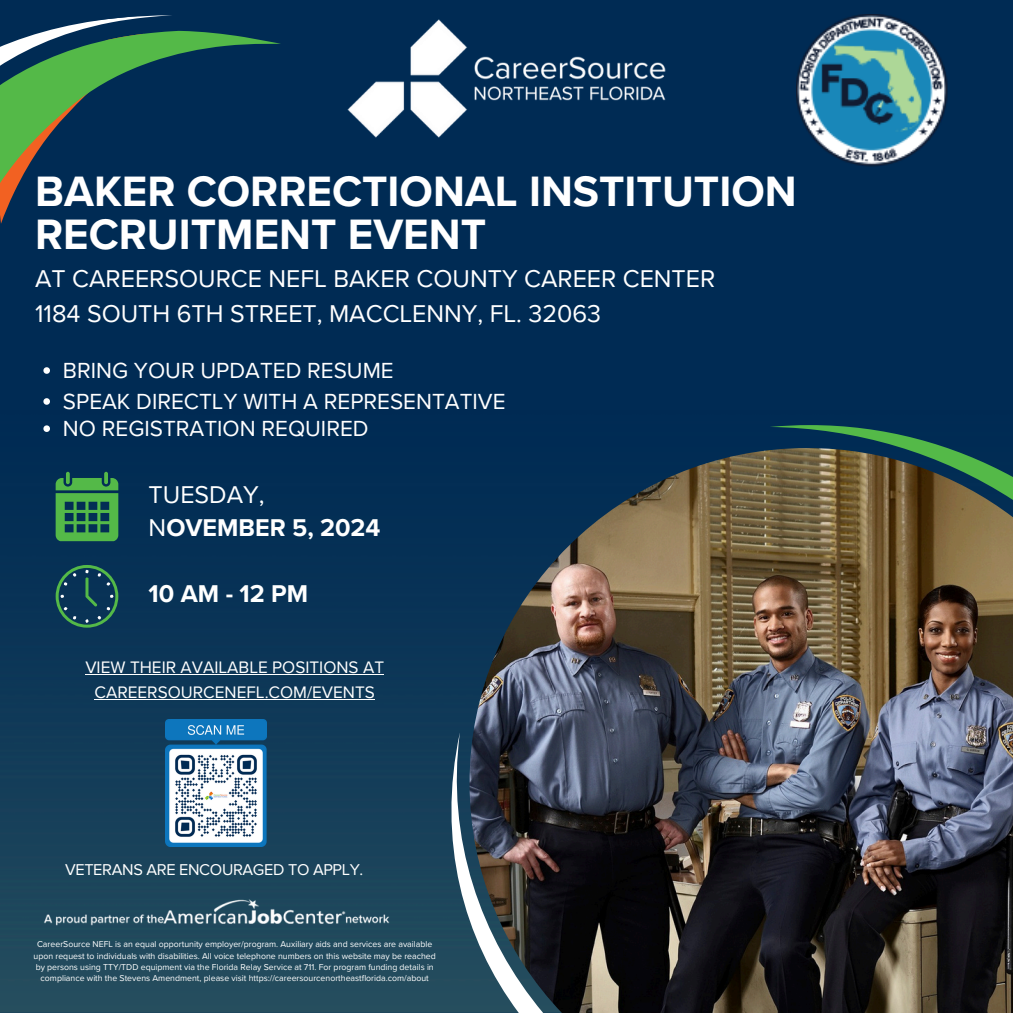
<style>
.page{position:relative;width:1013px;height:1013px;background:#fff}
.page>*{position:absolute;margin:0;border:0;box-sizing:border-box;transform-origin:0 0}
.t1{font:700 43.75px/43.1px "Proxima Nova";color:#fff}
.t2{font:25px/34.8px "Proxima Nova";color:#fff}
.t3{font:700 25px/32.8px "Proxima Nova";color:#fff}
.t4{font:22.5px "Proxima Nova";color:#fff}
.t5{font:17.12px/25.2px "Proxima Nova";color:#fff;text-align:center}
.t6{font:16.25px "Proxima Nova";letter-spacing:-.02em;color:#fff}
.t7{font:8.75px/11.2px "Proxima Nova";color:#fff;text-align:center}
.s1{font-weight:400}
</style>
<div class="page">
<div style="left:0;top:0;width:1012px;height:1012px;background:#002b54"></div>
<img style="left:0;top:471px;width:469px;height:541px">
<img style="left:469px;top:450px;width:543px;height:562px">
<svg style="left:173px;top:31px;width:108px;height:25px"></svg>
<svg style="left:0;top:15px;width:173px;height:209px"></svg>
<svg style="left:56px;top:565px;width:62px;height:62px"></svg>
<svg style="left:66px;top:472px;width:4px;height:12px"></svg>
<svg style="left:104px;top:472px;width:4px;height:12px"></svg>
<svg style="left:56px;top:478px;width:62px;height:63px"></svg>
<svg style="left:451px;top:732px;width:92px;height:280px;background:#49555e"></svg>
<svg style="left:769px;top:425px;width:243px;height:75px"></svg>
<img style="left:35px;top:891px;width:362px;height:42px">
<img style="left:347px;top:19px;width:319px;height:119px">
<img style="left:796px;top:14px;width:152px;height:152px">
<img style="left:166px;top:719px;width:101px;height:127px">
<svg style="left:43px;top:367px;width:7px;height:7px"></svg>
<svg style="left:43px;top:398px;width:7px;height:7px"></svg>
<svg style="left:43px;top:425px;width:7px;height:7px"></svg>
<hr style="left:85px;top:673px;width:299px;height:1px;background:#fff">
<hr style="left:95px;top:699px;width:280px;height:1px;background:#fff">
<p class="t1" style="left:35px;top:170px;width:763px">BAKER CORRECTIONAL INSTITUTION<br>RECRUITMENT EVENT</p>
<p class="t2" style="left:35px;top:262px;width:681px">AT CAREERSOURCE NEFL BAKER COUNTY CAREER CENTER<br>1184 SOUTH 6TH STREET, MACCLENNY, FL. 32063</p>
<p class="t4" style="left:63px;top:357px;width:332px">BRING YOUR UPDATED RESUME</p>
<p class="t4" style="left:63px;top:388px;width:444px">SPEAK DIRECTLY WITH A REPRESENTATIVE</p>
<h3 class="t4" style="left:63px;top:415px;width:307px">NO REGISTRATION REQUIRED</h3>
<h2 class="t3" style="left:149px;top:479px;width:233px"><span class="s1">TUESDAY,<br>N</span>OVEMBER 5, 2024</h2>
<h5 class="t3" style="left:149px;top:577px;width:161px">10 AM - 12 PM</h5>
<h5 class="t5" style="left:85px;top:655px;width:300px">VIEW THEIR AVAILABLE POSITIONS AT<br>CAREERSOURCENEFL.COM/EVENTS</h5>
<p class="t6" style="left:65px;top:859px;width:300px">VETERANS ARE ENCOURAGED TO APPLY.</p>
<p class="t7" style="left:34px;top:939px;width:404px">CareerSource NEFL is an equal opportunity employer/program. Auxiliary aids and services are available upon request to individuals with disabilities. All voice telephone numbers on this website may be reached by persons using TTY/TDD equipment via the Florida Relay Service at 711. For program funding details in compliance with the Stevens Amendment, please visit https://careersourcenortheastflorida.com/about</p>
</div>
